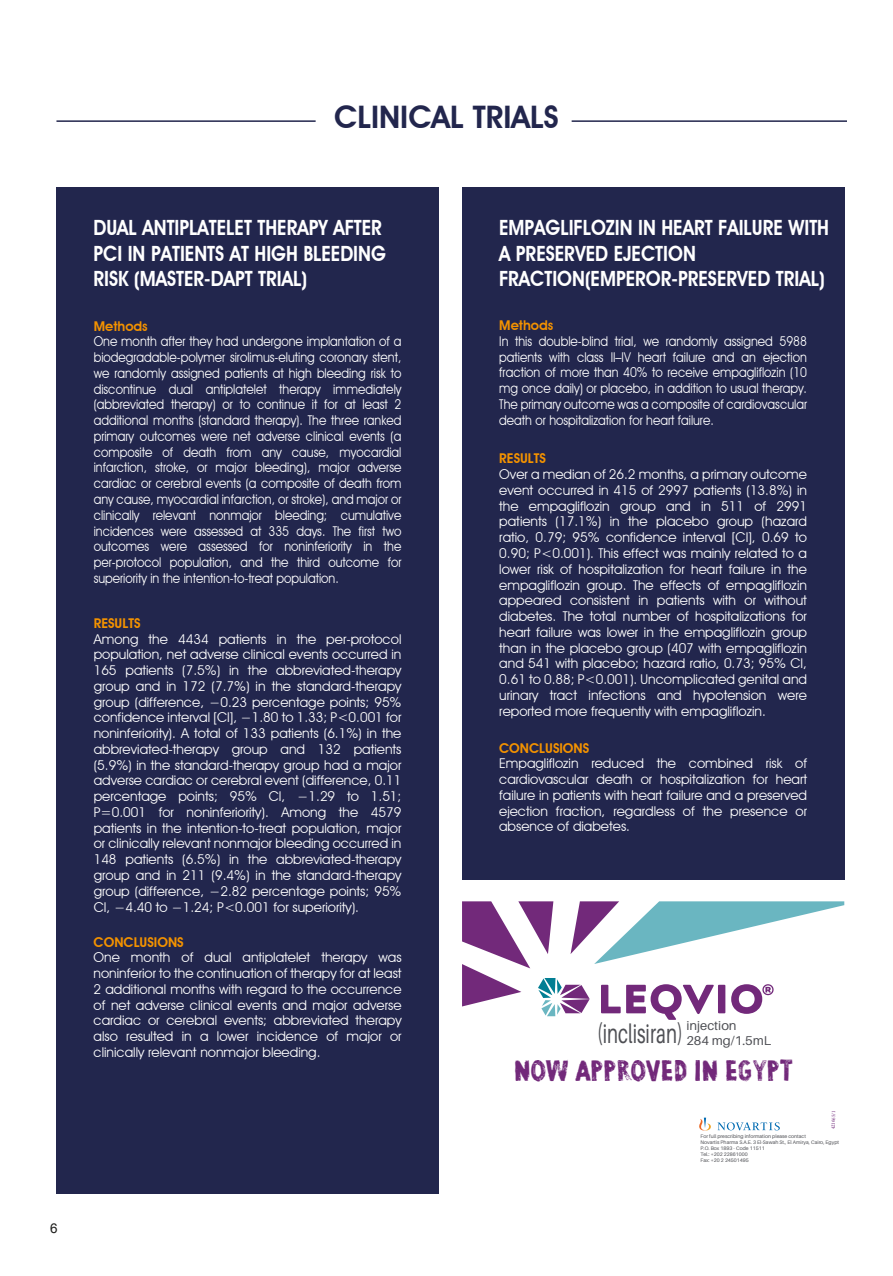
<style>
.page{position:relative;width:893px;height:1276px;background:#fff}
.page>*{position:absolute;margin:0;border:0;box-sizing:border-box;transform-origin:0 0}
.t1{font:600 31.05px "Avant Garde IT Cby BT";color:#22264d}
.t2{font:700 29.55px "Lino Stamp";color:#72297a}
.t3{font:26.7px "Aileron";color:#4e4f54;scale:.7 1}
.t4{font:600 21px/25.5px "Avant Garde IT Cby BT";color:#fff;scale:.9 1}
.t5{font:13.5px/15.8px "Avant Garde IT Cby BT";color:#fff;text-align:justify}
.t6{font:13.5px/15.8px "Avant Garde IT Cby BT";color:#fff;text-align:justify;scale:.9 1}
.t7{font:600 13.5px "Avant Garde IT Cby BT";color:#f39200}
.t8{font:13.5px "Arial";color:#1d1d1b}
.t9{font:12.75px "Aileron";color:#4e4f54}
.t10{font:5.1px/6px "Aileron";color:#4e4f54}
.s1{font-size:12.75px}
</style>
<div class="page">
<div style="left:56px;top:187px;width:383px;height:1006px;background:#22264d"></div>
<div style="left:462px;top:187px;width:382px;height:692px;background:#22264d"></div>
<svg style="left:462px;top:901px;width:382px;height:119px"></svg>
<svg style="left:699px;top:1117px;width:81px;height:13px"></svg>
<hr style="left:572px;top:120px;width:275px;height:2px;background:#22264d">
<hr style="left:56px;top:120px;width:260px;height:2px;background:#22264d">
<p class="t8" style="left:50px;top:1219px;width:9px">6</p>
<h1 class="t1" style="left:334px;top:99px;width:226px">CLINICAL TRIALS</h1>
<h3 class="t4" style="left:93px;top:215px;width:326px">DUAL ANTIPLATELET THERAPY AFTER<br>PCI IN PATIENTS AT HIGH BLEEDING<br>RISK (MASTER-DAPT TRIAL)</h3>
<p class="t7" style="left:94px;top:318px;width:56px">Methods</p>
<p class="t6" style="left:94px;top:334px;width:343px">One month after they had undergone implantation of a biodegradable-polymer sirolimus-eluting coronary stent, we randomly assigned patients at high bleeding risk to discontinue dual antiplatelet therapy immediately (abbreviated therapy) or to continue it for at least 2 additional months (standard therapy). The three ranked primary outcomes were net adverse clinical events (a composite of death from any cause, myocardial infarction, stroke, or major bleeding), major adverse cardiac or cerebral events (a composite of death from any cause, myocardial infarction, or stroke), and major or clinically relevant nonmajor bleeding; cumulative incidences were assessed at 335 days. The first two outcomes were assessed for noninferiority in the per-protocol population, and the third outcome for superiority in the intention-to-treat population.</p>
<p class="t7" style="left:94px;top:615px;width:48px">RESULTS</p>
<p class="t5" style="left:94px;top:631px;width:309px">Among the 4434 patients in the per-protocol population, net adverse clinical events occurred in 165 patients (7.5%) in the abbreviated-therapy group and in 172 (7.7%) in the standard-therapy group (difference, −0.23 percentage points; 95% confidence interval [CI], −1.80 to 1.33; P&lt;0.001 for noninferiority). A total of 133 patients (6.1%) in the abbreviated-therapy group and 132 patients (5.9%) in the standard-therapy group had a major adverse cardiac or cerebral event (difference, 0.11 percentage points; 95% CI, −1.29 to 1.51; P=0.001 for noninferiority). Among the 4579 patients in the intention-to-treat population, major or clinically relevant nonmajor bleeding occurred in 148 patients (6.5%) in the abbreviated-therapy group and in 211 (9.4%) in the standard-therapy group (difference, −2.82 percentage points; 95% CI, −4.40 to −1.24; P&lt;0.001 for superiority).</p>
<p class="t7" style="left:94px;top:933px;width:92px">CONCLUSIONS</p>
<p class="t5" style="left:94px;top:949px;width:310px">One month of dual antiplatelet therapy was noninferior to the continuation of therapy for at least 2 additional months with regard to the occurrence of net adverse clinical events and major adverse cardiac or cerebral events; abbreviated therapy also resulted in a lower incidence of major or clinically relevant nonmajor bleeding.</p>
<h3 class="t4" style="left:499px;top:215px;width:368px">EMPAGLIFLOZIN IN HEART FAILURE WITH<br>A PRESERVED EJECTION<br>FRACTION(EMPEROR-PRESERVED TRIAL)</h3>
<p class="t7" style="left:499px;top:317px;width:56px">Methods</p>
<p class="t6" style="left:499px;top:333px;width:343px">In this double-blind trial, we randomly assigned 5988 patients with class II–IV heart failure and an ejection fraction of more than 40% to receive empagliflozin (10 mg once daily) or placebo, in addition to usual therapy.<br>The primary outcome was a composite of cardiovascular death or hospitalization for heart failure.</p>
<p class="t7" style="left:499px;top:450px;width:48px">RESULTS</p>
<p class="t5" style="left:499px;top:466px;width:309px">Over a median of 26.2 months, a primary outcome event occurred in 415 of 2997 patients (13.8%) in the empagliflozin group and in 511 of 2991 patients (17.1%) in the placebo group (hazard ratio, 0.79; 95% confidence interval [CI], 0.69 to 0.90; P&lt;0.001). This effect was mainly related to a lower risk of hospitalization for heart failure in the empagliflozin group. The effects of empagliflozin appeared consistent in patients with or without diabetes. The total number of hospitalizations for heart failure was lower in the empagliflozin group than in the placebo group (407 with empagliflozin and 541 with placebo; hazard ratio, 0.73; 95% CI, 0.61 to 0.88; P&lt;0.001). Uncomplicated genital and urinary tract infections and hypotension were reported more frequently with empagliflozin.</p>
<p class="t7" style="left:499px;top:739px;width:92px">CONCLUSIONS</p>
<p class="t5" style="left:499px;top:755px;width:310px">Empagliflozin reduced the combined risk of cardiovascular death or hospitalization for heart failure in patients with heart failure and a preserved ejection fraction, regardless of the presence or absence of diabetes.</p>
<p class="t9" style="left:686px;top:1018px;width:52px">injection</p>
<h3 class="t3" style="left:597px;top:1019px;width:250px">(inclisiran) <span class="s1">284 mg/1.5mL</span></h3>
<h2 class="t2" style="left:514px;top:1057px;width:280px">NOW APPROVED IN EGYPT</h2>
<p class="t10" style="left:700px;top:1133px;width:140px">For full prescribing information please contact<br>Novartis Pharma S.A.E. 3 El-Sawah St., El Amirya, Cairo, Egypt P.O. Box 1893 - Code 11511<br>Tel.: +202 22861000<br>Fax: +20 2 24501495</p>
</div>
